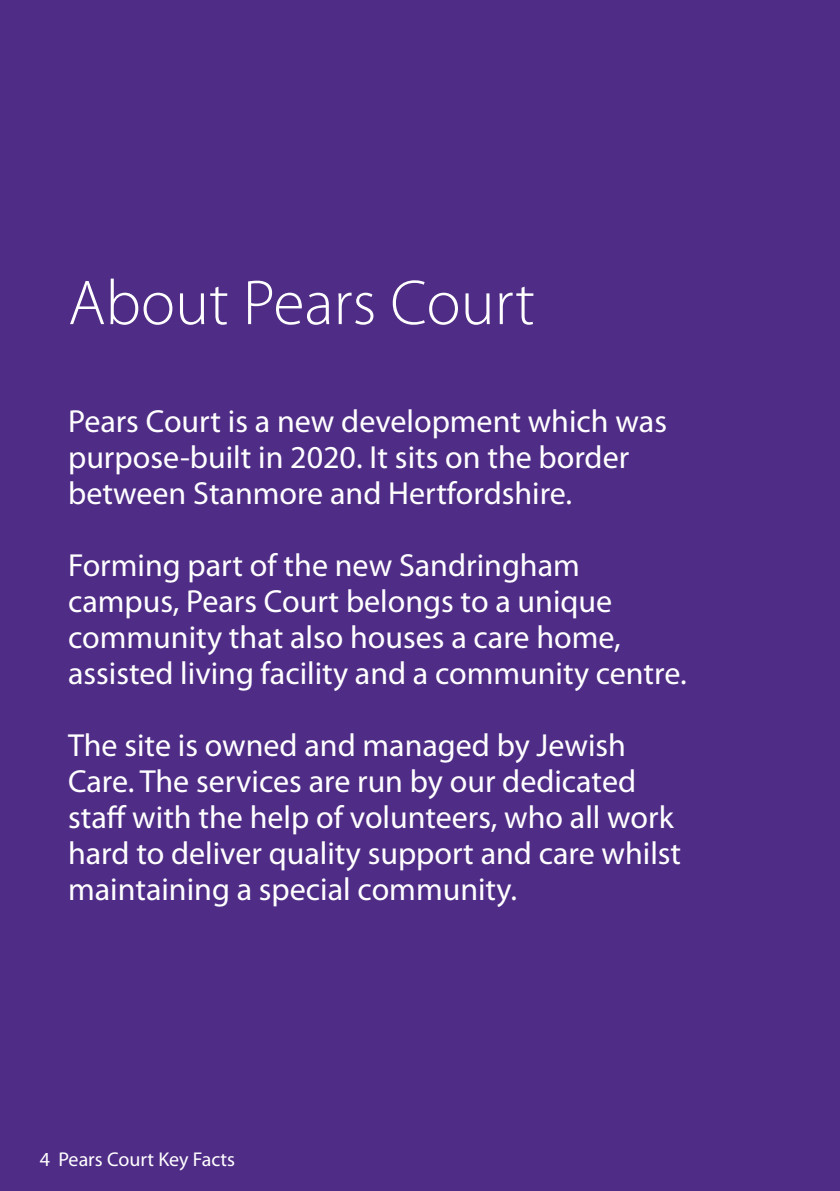
<style>
.page{position:relative;width:840px;height:1191px;background:#fff}
.page>*{position:absolute;margin:0;border:0;box-sizing:border-box;transform-origin:0 0}
.t1{font:300 64px "Myriad Pro";color:#fff}
.t2{font:32px/36px "Myriad Pro";color:#fff}
.t3{font:20px "Myriad Pro";color:#fff}
</style>
<div class="page">
<div style="left:0;top:0;width:839px;height:1191px;background:#4f2c86"></div>
<h1 class="t1" style="left:68px;top:267px;width:468px">About Pears Court</h1>
<p class="t2" style="left:68px;top:404px;width:600px">Pears Court is a new development which was purpose-built in 2020. It sits on the border between Stanmore and Hertfordshire.</p>
<p class="t2" style="left:68px;top:548px;width:619px">Forming part of the new Sandringham campus, Pears Court belongs to a unique community that also houses a care home, assisted living facility and a community centre.</p>
<p class="t2" style="left:68px;top:728px;width:614px">The site is owned and managed by Jewish Care. The services are run by our dedicated staff with the help of volunteers, who all work hard to deliver quality support and care whilst maintaining a special community.</p>
<p class="t3" style="left:40px;top:1148px;width:197px">4 Pears Court Key Facts</p>
</div>
